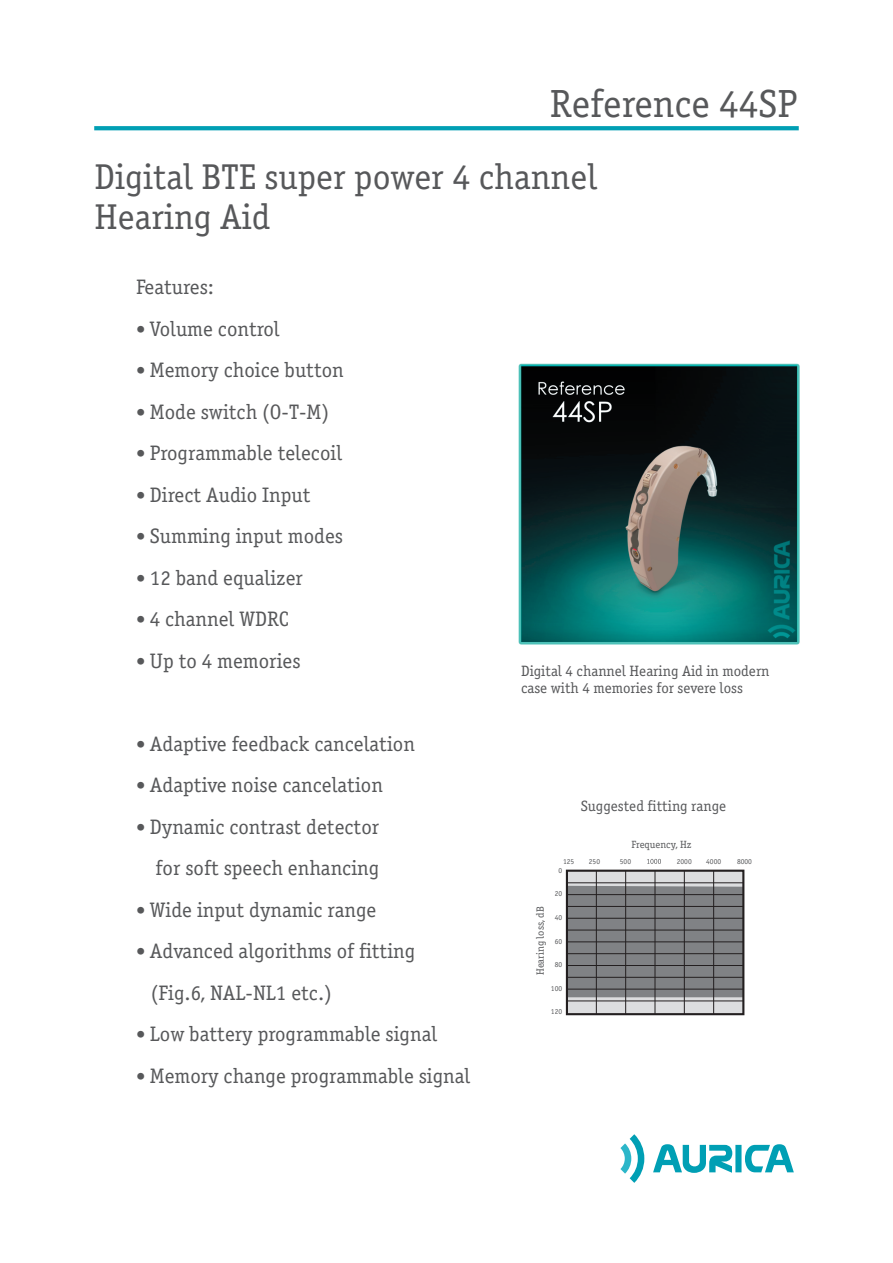
<style>
.page{position:relative;width:893px;height:1263px;background:#fff}
.page>*{position:absolute;margin:0;border:0;box-sizing:border-box;transform-origin:0 0}
.t1{font:39.3px "Officina Serif C";letter-spacing:-2.345em;color:#57585a}
.t2{font:36px/40.7px "Officina Serif C";letter-spacing:-2.345em;color:#57585a}
.t3{font:21px/41.5px "Officina Serif C";letter-spacing:-2.345em;color:#57585a}
.t4{font:21px "Officina Serif C";letter-spacing:-2.315em;color:#57585a}
.t5{font:21px "Officina Serif C";letter-spacing:-2.49em;color:#57585a}
.t6{font:21px "Officina Serif C";letter-spacing:-2.57em;color:#57585a}
.t7{font:21px "Officina Serif C";letter-spacing:-2.42em;color:#57585a}
.t8{font:21px "Officina Serif C";letter-spacing:-2.16em;color:#57585a}
.t9{font:21px "Officina Serif C";letter-spacing:-2.64em;color:#57585a}
.t10{font:21px "Officina Serif C";letter-spacing:-2.46em;color:#57585a}
.t11{font:21px "Officina Serif C";letter-spacing:-2.755em;color:#57585a}
.t12{font:15px/17px "Officina Serif C";letter-spacing:-1.945em;color:#57585a}
.t13{font:15px "Officina Serif C";letter-spacing:-2.33em;color:#57585a}
.t14{font:15px/17px "Officina Serif C";letter-spacing:-1.765em;color:#57585a}
.t15{font:10.5px "Officina Serif C";letter-spacing:-2.315em;color:#57585a}
.t16{font:10.5px "Officina Serif C";letter-spacing:-2.345em;color:#57585a}
.t17{font:7.5px "Officina Serif C";letter-spacing:-2.5em;color:#57585a}
.s1{font-size:18.75px}
</style>
<div class="page">
<img style="left:518px;top:363px;width:282px;height:282px">
<svg style="left:647px;top:859px;width:14px;height:5px"></svg>
<svg style="left:653px;top:1144px;width:141px;height:29px"></svg>
<svg style="left:620px;top:1134px;width:24px;height:49px"></svg>
<svg style="left:94px;top:126px;width:705px;height:4px;fill:#009fb4"></svg>
<svg style="left:569px;top:873px;width:172px;height:139px"></svg>
<hr style="left:567px;top:882px;width:176px;height:1px;background:#231f20">
<div style="left:566px;top:870px;width:178px;height:145px;border:2px solid #231f20"></div>
<h1 class="t1" style="left:550px;top:88px;width:348px">Reference 44SP</h1>
<h2 class="t2" style="left:94px;top:159px;width:126px;text-align:right">Di e</h2>
<h2 class="t2" style="left:143px;top:159px;width:530px">ital BTE super power 4channel ringAid</h2>
<h2 class="t2" style="left:125px;top:159px;width:111px">g a</h2>
<h2 class="t2" style="left:94px;top:200px;width:141px">H</h2>
<p class="t3" style="left:136px;top:268px;width:114px">Features :</p>
<p class="t5" style="left:136px;top:320px;width:192px"><span class="s1">•</span> Volume control</p>
<p class="t7" style="left:136px;top:362px;width:267px"><span class="s1">•</span> Memorychoice button</p>
<p class="t8" style="left:136px;top:403px;width:261px"><span class="s1">•</span> Modeswitch(O-T-M)</p>
<p class="t3" style="left:136px;top:434px;width:248px"><span class="s1">•</span> Programmable telecoil</p>
<p class="t10" style="left:136px;top:486px;width:225px"><span class="s1">•</span> Direct AudioInput</p>
<p class="t9" style="left:136px;top:528px;width:249px"><span class="s1">•</span> Summing input modes</p>
<p class="t3" style="left:136px;top:559px;width:210px"><span class="s1">•</span> 12bandequalizer</p>
<p class="t11" style="left:136px;top:611px;width:205px"><span class="s1">•</span> 4 channel WDRC</p>
<p class="t3" style="left:136px;top:642px;width:207px"><span class="s1">•</span> Upto4memories</p>
<p class="t4" style="left:136px;top:735px;width:338px"><span class="s1">•</span> Adaptive feedbackcancelation</p>
<p class="t4" style="left:136px;top:776px;width:306px"><span class="s1">•</span> Adaptivenoisecancelation</p>
<p class="t3" style="left:156px;top:808px;width:277px;text-indent:-20px"><span class="s1">•</span> Dynamic contrast detector for soft speechenhancing</p>
<p class="t6" style="left:136px;top:901px;width:291px"><span class="s1">•</span> Wide input dynamic range</p>
<p class="t3" style="left:151px;top:932px;width:318px;text-indent:-15px"><span class="s1">•</span> Advancedalgorithms of fitting (Fig. 6, NAL-NL1etc. )</p>
<p class="t3" style="left:136px;top:1015px;width:345px"><span class="s1">•</span> Lowbatteryprogrammable signal</p>
<p class="t5" style="left:136px;top:1067px;width:379px"><span class="s1">•</span> Memorychange programmable signal</p>
<p class="t14" style="left:528px;top:664px;width:285px;text-indent:-6px">D c el i A dern ahor</p>
<p class="t12" style="left:534px;top:664px;width:218px;text-indent:-5px">ig ha e<br>se 4 ri o e</p>
<p class="t12" style="left:551px;top:664px;width:163px;text-indent:-10px">it wms</p>
<p class="t12" style="left:551px;top:664px;width:192px">al n a id</p>
<p class="t12" style="left:720px;top:664px;width:60px;text-indent:-13px">io l</p>
<p class="t12" style="left:630px;top:664px;width:60px;text-align:center">H e</p>
<p class="t12" style="left:653px;top:664px;width:35px">r f</p>
<p class="t12" style="left:697px;top:664px;width:95px;text-indent:-26px">g m er</p>
<p class="t12" style="left:593px;top:664px;width:69px;text-indent:-28px">4 m</p>
<p class="t12" style="left:607px;top:664px;width:155px">n nn</p>
<p class="t12" style="left:521px;top:681px;width:252px">c it e s ev s</p>
<p class="t12" style="left:724px;top:681px;width:46px">os</p>
<p class="t13" style="left:581px;top:800px;width:182px">Suggestedfittingrange</p>
<p class="t16" style="left:631px;top:840px;width:91px">Frequency, Hz</p>
<p class="t17" style="left:563px;top:858px;width:88px">125 250 500</p>
<p class="t17" style="left:677px;top:858px;width:95px">2000 4000 8000</p>
<p class="t17" style="left:558px;top:867px;width:24px">0</p>
<p class="t17" style="left:555px;top:891px;width:28px">20</p>
<p class="t17" style="left:555px;top:914px;width:28px">40</p>
<p class="t17" style="left:555px;top:938px;width:28px">60</p>
<p class="t17" style="left:555px;top:961px;width:28px">80</p>
<p class="t17" style="left:551px;top:985px;width:32px">100</p>
<p class="t17" style="left:551px;top:1009px;width:32px">120</p>
<p class="t15" style="left:536px;top:975px;width:99px;rotate:-90deg">Hearingloss, dB</p>
</div>
